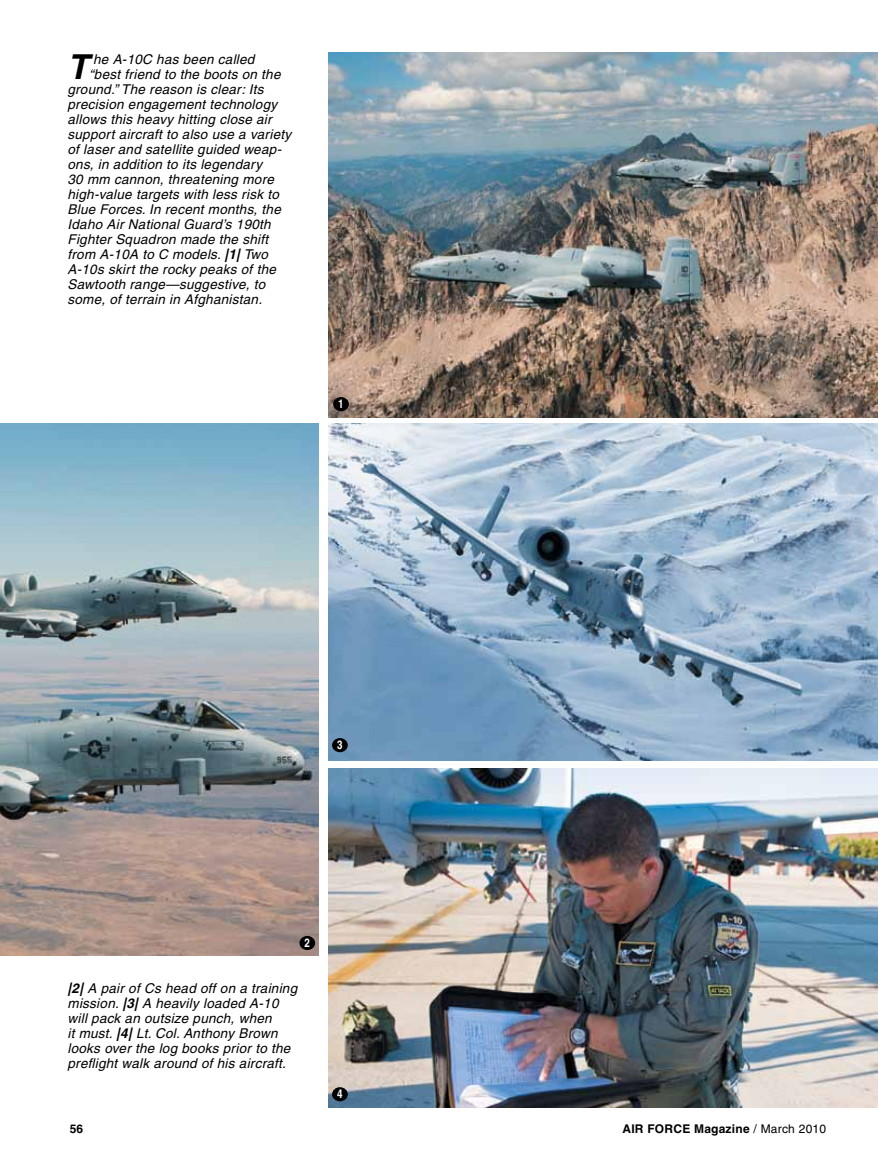
<style>
.page{position:relative;width:878px;height:1175px;background:#fff}
.page>*{position:absolute;margin:0;border:0;box-sizing:border-box;transform-origin:0 0}
.t1{font:italic 700 34.35px "Helvetica";color:#000}
.t2{font:italic 13.5px/15px "Helvetica";letter-spacing:.02em;color:#000}
.t3{font:700 12px "Helvetica";letter-spacing:.02em;color:#000}
.t4{font:700 condensed 12px "Helvetica";color:#fff}
.s1{font-weight:700}
.s2{font-weight:400}
</style>
<div class="page">
<img style="left:328px;top:53px;width:549px;height:364px">
<img style="left:0;top:424px;width:319px;height:531px">
<img style="left:328px;top:424px;width:549px;height:336px">
<img style="left:328px;top:768px;width:549px;height:339px">
<div style="left:333px;top:397px;width:16px;height:14px;background:#000;border-radius:50%"></div>
<div style="left:299px;top:936px;width:16px;height:14px;background:#000;border-radius:50%"></div>
<div style="left:332px;top:738px;width:16px;height:14px;background:#000;border-radius:50%"></div>
<div style="left:332px;top:1087px;width:16px;height:14px;background:#000;border-radius:50%"></div>
<h1 class="t1" style="left:68px;top:46px;width:23px">T</h1>
<p class="t2" style="left:93px;top:52px;width:163px">he A-10C has been called</p>
<p class="t2" style="left:89px;top:67px;width:193px">“best friend to the boots on the</p>
<p class="t2" style="left:68px;top:82px;width:197px">ground.” The reason is clear: Its</p>
<p class="t2" style="left:68px;top:97px;width:211px">precision engagement technology</p>
<p class="t2" style="left:68px;top:112px;width:206px">allows this heavy hitting close air</p>
<p class="t2" style="left:68px;top:127px;width:225px">support aircraft to also use a variety</p>
<p class="t2" style="left:68px;top:142px;width:215px">of laser and satellite guided weap-</p>
<p class="t2" style="left:68px;top:157px;width:196px">ons, in addition to its legendary</p>
<p class="t2" style="left:68px;top:172px;width:208px">30 mm cannon, threatening more</p>
<p class="t2" style="left:68px;top:187px;width:213px">high-value targets with less risk to</p>
<p class="t2" style="left:68px;top:202px;width:215px">Blue Forces. In recent months, the</p>
<p class="t2" style="left:68px;top:217px;width:205px">Idaho Air National Guard’s 190th</p>
<p class="t2" style="left:68px;top:232px;width:202px">Fighter Squadron made the shift</p>
<p class="t2" style="left:68px;top:247px;width:202px">from A-10A to C models. <span class="s1">|1|</span> Two</p>
<p class="t2" style="left:67px;top:262px;width:210px">A-10s skirt the rocky peaks of the</p>
<p class="t2" style="left:67px;top:277px;width:199px">Sawtooth range—suggestive, to</p>
<p class="t2" style="left:67px;top:292px;width:196px">some, of terrain in Afghanistan.</p>
<p class="t4" style="left:338px;top:397px;width:7px">1</p>
<p class="t4" style="left:337px;top:737px;width:7px">3</p>
<p class="t4" style="left:304px;top:935px;width:7px">2</p>
<p class="t2" style="left:67px;top:980px;width:231px"><span class="s1">|2|</span> A pair of Cs head off on a training mission. <span class="s1">|3|</span> A heavily loaded A-10 will pack an outsize punch, when<br>it must. <span class="s1">|4|</span> Lt. Col. Anthony Brown looks over the log books prior to the preflight walk around of his aircraft.</p>
<p class="t4" style="left:337px;top:1086px;width:7px">4</p>
<p class="t3" style="left:70px;top:1121px;width:15px">56</p>
<p class="t3" style="left:622px;top:1121px;width:205px">AIR FORCE Magazine <span class="s2">/ March 2010</span></p>
</div>
